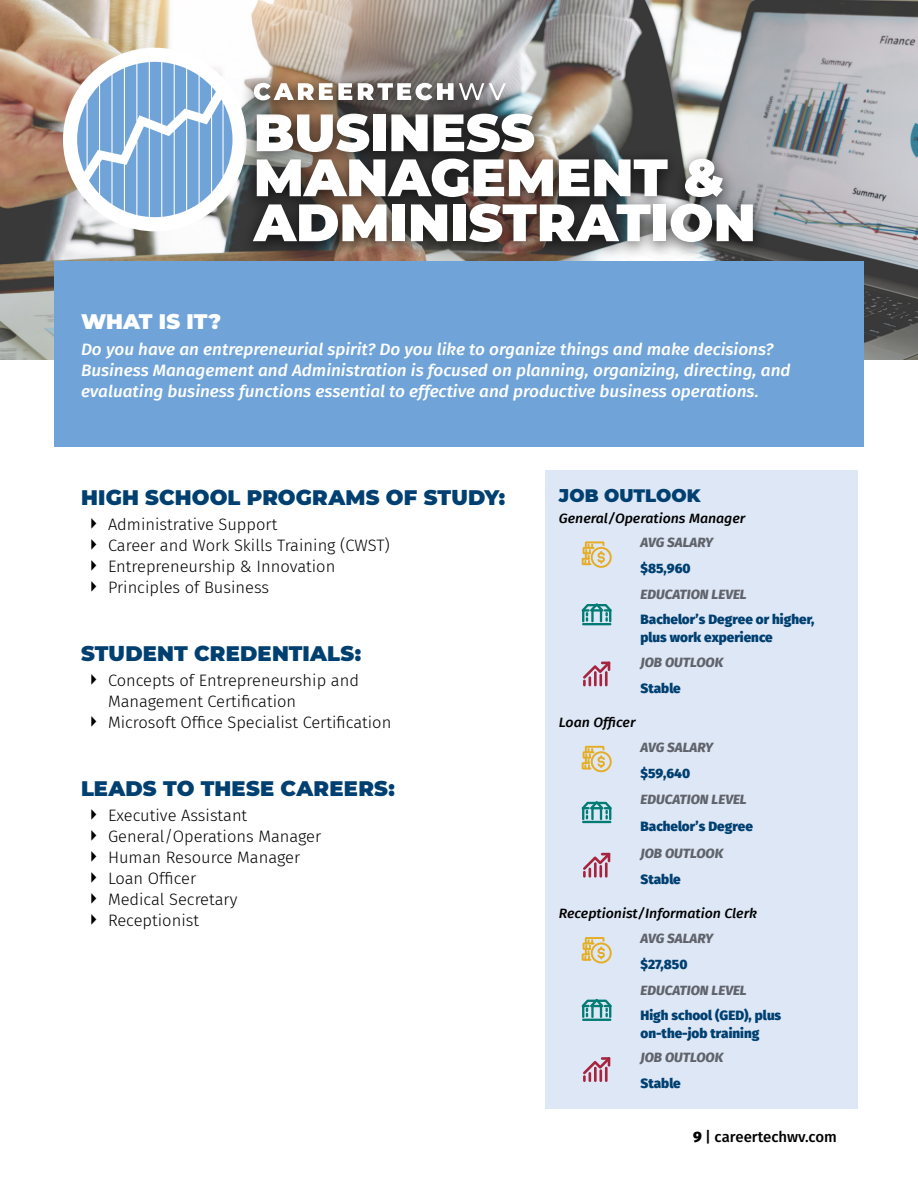
<style>
.page{position:relative;width:918px;height:1188px;background:#fff}
.page>*{position:absolute;margin:0;border:0;box-sizing:border-box;transform-origin:0 0}
.t1{font:900 52.5px/45px "Montserrat";color:#fff}
.Section{font:900 21px "Montserrat";letter-spacing:.01em;color:#004071}
.What_Is_It{font:900 21px "Montserrat";letter-spacing:-.005em;color:#fff}
.Job_Outlook{font:900 18px "Montserrat";color:#004071}
.t2{font:300 16.5px/21px "Fira Sans";color:#000}
.Cluster_Description{font:italic 500 16.5px/21px "Fira Sans";color:#fff;scale:1.04 1}
.t3{font:500 15px "Fira Sans";color:#000}
.Table_Text_2{font:800 13.5px/18px "Fira Sans";color:#004071}
.Table_Heading{font:italic 800 13.5px "Fira Sans";color:#60636b}
.Job_Labels{font:italic 500 13.5px "Fira Sans";color:#000;scale:1.05 1}
.s1{font-family:"Montserrat";font-weight:500;font-size:24.75px}
.s2{font-weight:800}
</style>
<div class="page">
<img style="left:0;top:0;width:918px;height:360px">
<div style="left:54px;top:261px;width:810px;height:185px;background:#70a4d8"></div>
<div style="left:63px;top:48px;width:184px;height:183px;background:#fff;border-radius:50%"></div>
<svg style="left:77px;top:62px;width:156px;height:155px"></svg>
<div style="left:239px;top:103px;width:529px;height:158px;background:#000;opacity:.75"></div>
<div style="left:239px;top:73px;width:281px;height:47px;background:#000;opacity:.75"></div>
<svg style="left:254px;top:83px;width:98px;height:17px"></svg>
<svg style="left:358px;top:83px;width:148px;height:17px"></svg>
<div style="left:545px;top:471px;width:313px;height:638px;background:#dee7f5"></div>
<svg style="left:582px;top:541px;width:30px;height:27px"></svg>
<hr style="left:582px;top:623px;width:29px;height:2px;background:#017c75">
<svg style="left:582px;top:603px;width:30px;height:19px"></svg>
<svg style="left:583px;top:661px;width:27px;height:25px"></svg>
<hr style="left:605px;top:671px;width:3px;height:15px;background:#a7243f">
<svg style="left:582px;top:746px;width:30px;height:26px"></svg>
<hr style="left:582px;top:821px;width:29px;height:2px;background:#017c75">
<svg style="left:582px;top:801px;width:30px;height:19px"></svg>
<svg style="left:583px;top:853px;width:27px;height:25px"></svg>
<hr style="left:605px;top:862px;width:3px;height:16px;background:#a7243f">
<svg style="left:582px;top:937px;width:30px;height:26px"></svg>
<hr style="left:582px;top:1019px;width:29px;height:2px;background:#017c75">
<svg style="left:582px;top:999px;width:30px;height:19px"></svg>
<svg style="left:583px;top:1057px;width:27px;height:25px"></svg>
<hr style="left:605px;top:1067px;width:3px;height:15px;background:#a7243f">
<p class="t1" style="left:254px;top:107px;width:504px">BUSINESS<br>MANAGEMENT &amp;<br>ADMINISTRATION</p>
<p class="What_Is_It" style="left:81px;top:306px;width:142px">WHAT IS IT?</p>
<p class="Cluster_Description" style="left:81px;top:338px;width:684px">Do you have an entrepreneurial spirit? Do you like to organize things and make decisions?<br>Business Management and Administration is focused on planning, organizing, directing, and evaluating business functions essential to effective and productive business operations.</p>
<p class="Section" style="left:81px;top:481px;width:426px">HIGH SCHOOL PROGRAMS OF STUDY:</p>
<p class="t2" style="left:90px;top:514px;width:189px"><span class="s1">▶</span> Administrative Support</p>
<p class="t2" style="left:90px;top:535px;width:301px"><span class="s1">▶</span> Career and Work Skills Training (CWST)</p>
<p class="t2" style="left:90px;top:556px;width:247px"><span class="s1">▶</span> Entrepreneurship &amp; Innovation</p>
<p class="t2" style="left:90px;top:577px;width:181px"><span class="s1">▶</span> Principles of Business</p>
<p class="Section" style="left:81px;top:637px;width:282px">STUDENT CREDENTIALS:</p>
<p class="t2" style="left:108px;top:670px;width:252px;text-indent:-18px"><span class="s1">▶</span> Concepts of Entrepreneurship and<br>Management Certification</p>
<p class="t2" style="left:90px;top:712px;width:303px"><span class="s1">▶</span> Microsoft Office Specialist Certification</p>
<p class="Section" style="left:81px;top:772px;width:315px">LEADS TO THESE CAREERS:</p>
<p class="t2" style="left:90px;top:805px;width:159px"><span class="s1">▶</span> Executive Assistant</p>
<p class="t2" style="left:90px;top:826px;width:233px"><span class="s1">▶</span> General/Operations Manager</p>
<p class="t2" style="left:90px;top:847px;width:212px"><span class="s1">▶</span> Human Resource Manager</p>
<p class="t2" style="left:90px;top:868px;width:108px"><span class="s1">▶</span> Loan Officer</p>
<p class="t2" style="left:90px;top:889px;width:149px"><span class="s1">▶</span> Medical Secretary</p>
<p class="t2" style="left:90px;top:910px;width:111px"><span class="s1">▶</span> Receptionist</p>
<p class="Job_Outlook" style="left:559px;top:482px;width:143px">JOB OUTLOOK</p>
<p class="Job_Labels" style="left:559px;top:507px;width:179px">General/Operations Manager</p>
<p class="Table_Heading" style="left:640px;top:531px;width:74px">AVG SALARY</p>
<p class="Table_Text_2" style="left:640px;top:560px;width:52px">$85,960</p>
<p class="Table_Heading" style="left:640px;top:583px;width:108px">EDUCATION LEVEL</p>
<p class="Table_Text_2" style="left:640px;top:610px;width:176px">Bachelor’s Degree or higher, plus work experience</p>
<p class="Table_Heading" style="left:640px;top:650px;width:84px">JOB OUTLOOK</p>
<p class="Table_Text_2" style="left:640px;top:679px;width:42px">Stable</p>
<p class="Job_Labels" style="left:559px;top:711px;width:74px">Loan Officer</p>
<p class="Table_Heading" style="left:640px;top:735px;width:74px">AVG SALARY</p>
<p class="Table_Text_2" style="left:640px;top:764px;width:51px">$59,640</p>
<p class="Table_Heading" style="left:640px;top:787px;width:108px">EDUCATION LEVEL</p>
<p class="Table_Text_2" style="left:640px;top:817px;width:114px">Bachelor’s Degree</p>
<p class="Table_Heading" style="left:640px;top:841px;width:84px">JOB OUTLOOK</p>
<p class="Table_Text_2" style="left:640px;top:870px;width:42px">Stable</p>
<p class="Job_Labels" style="left:559px;top:903px;width:190px">Receptionist/Information Clerk</p>
<p class="Table_Heading" style="left:640px;top:926px;width:74px">AVG SALARY</p>
<p class="Table_Text_2" style="left:640px;top:955px;width:48px">$27,850</p>
<p class="Table_Heading" style="left:640px;top:978px;width:108px">EDUCATION LEVEL</p>
<p class="Table_Text_2" style="left:640px;top:1006px;width:142px">High school (GED), plus</p>
<p class="Table_Text_2" style="left:640px;top:1024px;width:120px">on-the-job training</p>
<p class="Table_Heading" style="left:640px;top:1046px;width:84px">JOB OUTLOOK</p>
<p class="Table_Text_2" style="left:640px;top:1074px;width:42px">Stable</p>
<p class="t3" style="left:693px;top:1124px;width:145px"><span class="s2">9</span> | careertechwv.com</p>
</div>
